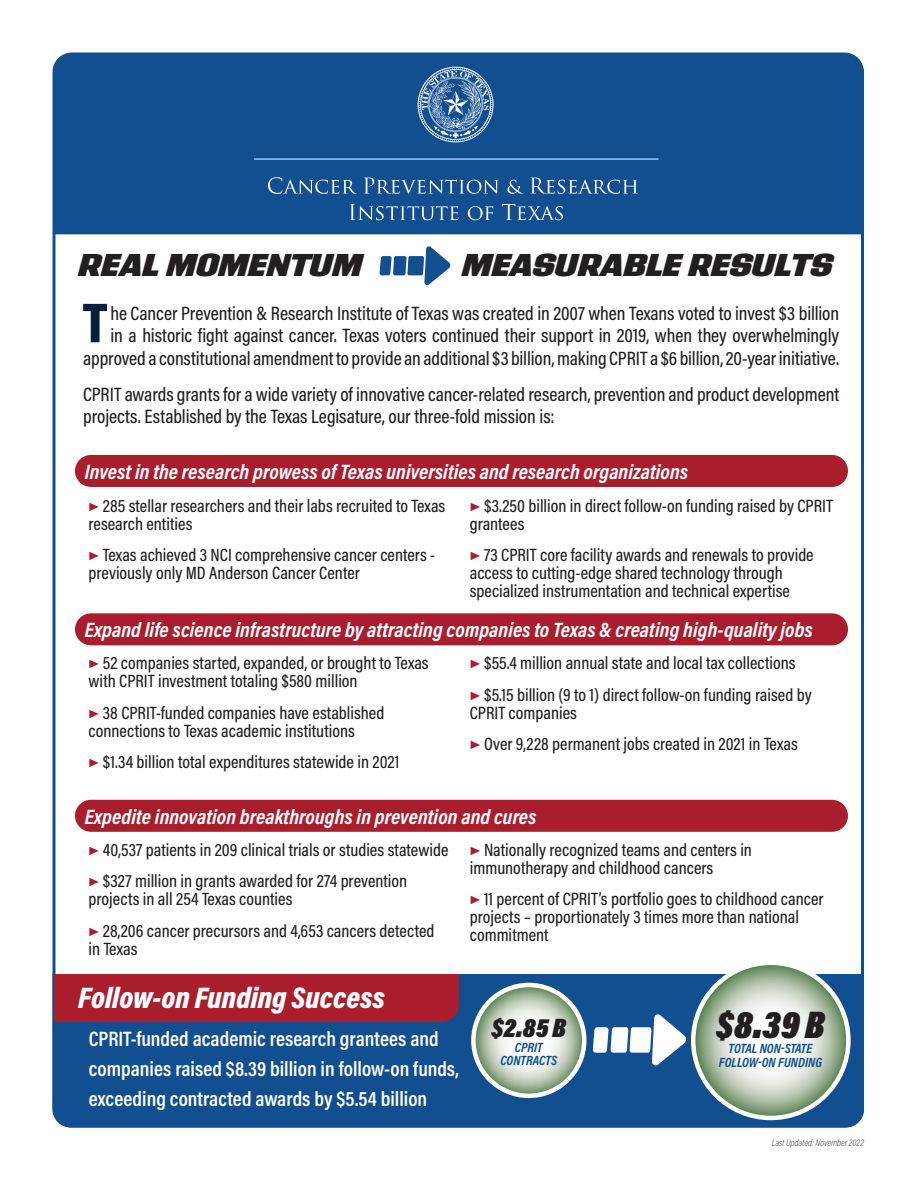
<style>
.page{position:relative;width:918px;height:1188px;background:#fff}
.page>*{position:absolute;margin:0;border:0;box-sizing:border-box;transform-origin:0 0}
.t1{font:900 56.85px "Acumin Pro Cond";color:#081e3f}
.t2{font:italic 900 39px "Acumin Pro Cond";color:#231f20}
.t3{font:italic 900 31.5px "Address Sans Pro";letter-spacing:-.025em;color:#231f20}
.t4{font:italic 900 30px "Acumin Pro Cond";color:#fff}
.t5{font:italic 900 27px "Acumin Pro Cond";color:#231f20}
.t6{font:italic 700 21px "Acumin Pro Cond";letter-spacing:.005em;color:#fff}
.t7{font:600 21px/30px "Acumin Pro Cond";color:#fff}
.t8{font:500 19.5px/22.5px "Acumin Pro Cond";letter-spacing:-.005em;color:#231f20;text-align:right}
.t9{font:500 18px/18px "Acumin Pro Cond";color:#231f20}
.t10{font:italic 700 13.5px/13.5px "Acumin Pro Cond";color:#124f90;text-align:center}
.t11{font:italic 300 9.75px "Acumin Pro Cond";letter-spacing:-.01em;color:#57585a}
.s1{color:#aa1d2d}
</style>
<div class="page">
<div style="left:54px;top:54px;width:808px;height:180px;background:#124f90"></div>
<svg style="left:380px;top:246px;width:71px;height:39px"></svg>
<div style="left:75px;top:455px;width:773px;height:32px;background:#aa1d2d;border-radius:16px"></div>
<div style="left:75px;top:613px;width:773px;height:32px;background:#aa1d2d;border-radius:16px"></div>
<div style="left:75px;top:800px;width:773px;height:32px;background:#aa1d2d;border-radius:16px"></div>
<div style="left:52px;top:974px;width:812px;height:154px;background:#124f90"></div>
<svg style="left:473px;top:985px;width:111px;height:111px"></svg>
<div style="left:471px;top:983px;width:115px;height:115px;border:4px solid #fff;border-radius:50%"></div>
<svg style="left:693px;top:963px;width:155px;height:155px"></svg>
<div style="left:691px;top:961px;width:160px;height:159px;border:4px solid #fff;border-radius:50%"></div>
<svg style="left:593px;top:1013px;width:94px;height:54px"></svg>
<div style="left:54px;top:974px;width:405px;height:48px;background:#aa1d2d"></div>
<svg style="left:268px;top:177px;width:89px;height:17px"></svg>
<svg style="left:364px;top:178px;width:134px;height:16px"></svg>
<svg style="left:508px;top:180px;width:15px;height:14px"></svg>
<svg style="left:530px;top:178px;width:108px;height:16px"></svg>
<svg style="left:350px;top:204px;width:108px;height:16px"></svg>
<svg style="left:468px;top:206px;width:25px;height:14px"></svg>
<svg style="left:502px;top:204px;width:61px;height:16px"></svg>
<hr style="left:254px;top:159px;width:404px;height:1px;background:#fff">
<svg style="left:417px;top:66px;width:77px;height:77px"></svg>
<h3 class="t3" style="left:78px;top:244px;width:286px">REAL MOMENTUM</h3>
<h3 class="t3" style="left:462px;top:244px;width:373px">MEASURABLE RESULTS</h3>
<h1 class="t1" style="left:83px;top:286px;width:26px">T</h1>
<p class="t8" style="left:83px;top:301px;width:758px">he Cancer Prevention &amp; Research Institute of Texas was created in 2007 when Texans voted to invest $3 billion<br>in a historic fight against cancer. Texas voters continued their support in 2019, when they overwhelmingly approved a constitutional amendment to provide an additional $3 billion, making CPRIT a $6 billion, 20-year initiative.</p>
<p class="t8" style="left:83px;top:382px;width:758px;text-align:left">CPRIT awards grants for a wide variety of innovative cancer-related research, prevention and product development projects. Established by the Texas Legisature, our three-fold mission is:</p>
<p class="t6" style="left:85px;top:458px;width:605px">Invest in the research prowess of Texas universities and research organizations</p>
<p class="t9" style="left:89px;top:496px;width:358px"><span class="s1">▶</span> 285 stellar researchers and their labs recruited to Texas research entities</p>
<p class="t9" style="left:89px;top:545px;width:348px"><span class="s1">▶</span> Texas achieved 3 NCI comprehensive cancer centers - previously only MD Anderson Cancer Center</p>
<p class="t9" style="left:470px;top:496px;width:365px"><span class="s1">▶</span> $3.250 billion in direct follow-on funding raised by CPRIT grantees</p>
<p class="t9" style="left:470px;top:545px;width:345px"><span class="s1">▶</span> 73 CPRIT core facility awards and renewals to provide access to cutting-edge shared technology through specialized instrumentation and technical expertise</p>
<p class="t6" style="left:85px;top:616px;width:730px">Expand life science infrastructure by attracting companies to Texas &amp; creating high-quality jobs</p>
<p class="t9" style="left:89px;top:654px;width:342px"><span class="s1">▶</span> 52 companies started, expanded, or brought to Texas with CPRIT investment totaling $580 million</p>
<p class="t9" style="left:89px;top:703px;width:297px"><span class="s1">▶</span> 38 CPRIT-funded companies have established connections to Texas academic institutions</p>
<p class="t9" style="left:89px;top:753px;width:312px"><span class="s1">▶</span> $1.34 billion total expenditures statewide in 2021</p>
<p class="t9" style="left:470px;top:647px;width:343px;line-height:31.5px"><span class="s1">▶</span> $55.4 million annual state and local tax collections<br><span class="s1">▶</span> $5.15 billion (9 to 1) direct follow-on funding raised by</p>
<p class="t9" style="left:470px;top:696px;width:330px;line-height:31.5px">CPRIT companies<br><span class="s1">▶</span> Over 9,228 permanent jobs created in 2021 in Texas</p>
<p class="t6" style="left:85px;top:802px;width:453px">Expedite innovation breakthroughs in prevention and cures</p>
<p class="t9" style="left:89px;top:834px;width:361px;line-height:31.5px"><span class="s1">▶</span> 40,537 patients in 209 clinical trials or studies statewide <span class="s1">▶</span> $327 million in grants awarded for 274 prevention</p>
<p class="t9" style="left:89px;top:883px;width:347px;line-height:31.5px">projects in all 254 Texas counties<br><span class="s1">▶</span> 28,206 cancer precursors and 4,653 cancers detected</p>
<p class="t9" style="left:89px;top:939px;width:50px">in Texas</p>
<p class="t9" style="left:470px;top:840px;width:284px"><span class="s1">▶</span> Nationally recognized teams and centers in immunotherapy and childhood cancers</p>
<p class="t9" style="left:470px;top:890px;width:355px"><span class="s1">▶</span> 11 percent of CPRIT’s portfolio goes to childhood cancer projects – proportionately 3 times more than national commitment</p>
<h3 class="t4" style="left:78px;top:978px;width:309px">Follow-on Funding Success</h3>
<p class="t7" style="left:89px;top:1024px;width:372px">CPRIT-funded academic research grantees and companies raised $8.39 billion in follow-on funds, exceeding contracted awards by $5.54 billion</p>
<h3 class="t5" style="left:491px;top:1011px;width:76px">$2.85 B</h3>
<h2 class="t2" style="left:716px;top:1000px;width:110px">$8.39 B</h2>
<p class="t10" style="left:719px;top:1042px;width:105px">TOTAL NON-STATE<br>FOLLOW-ON FUNDING</p>
<p class="t10" style="left:500px;top:1040px;width:58px">CPRIT<br>CONTRACTS</p>
<p class="t11" style="left:772px;top:1136px;width:94px">Last Updated: November 2022</p>
</div>
